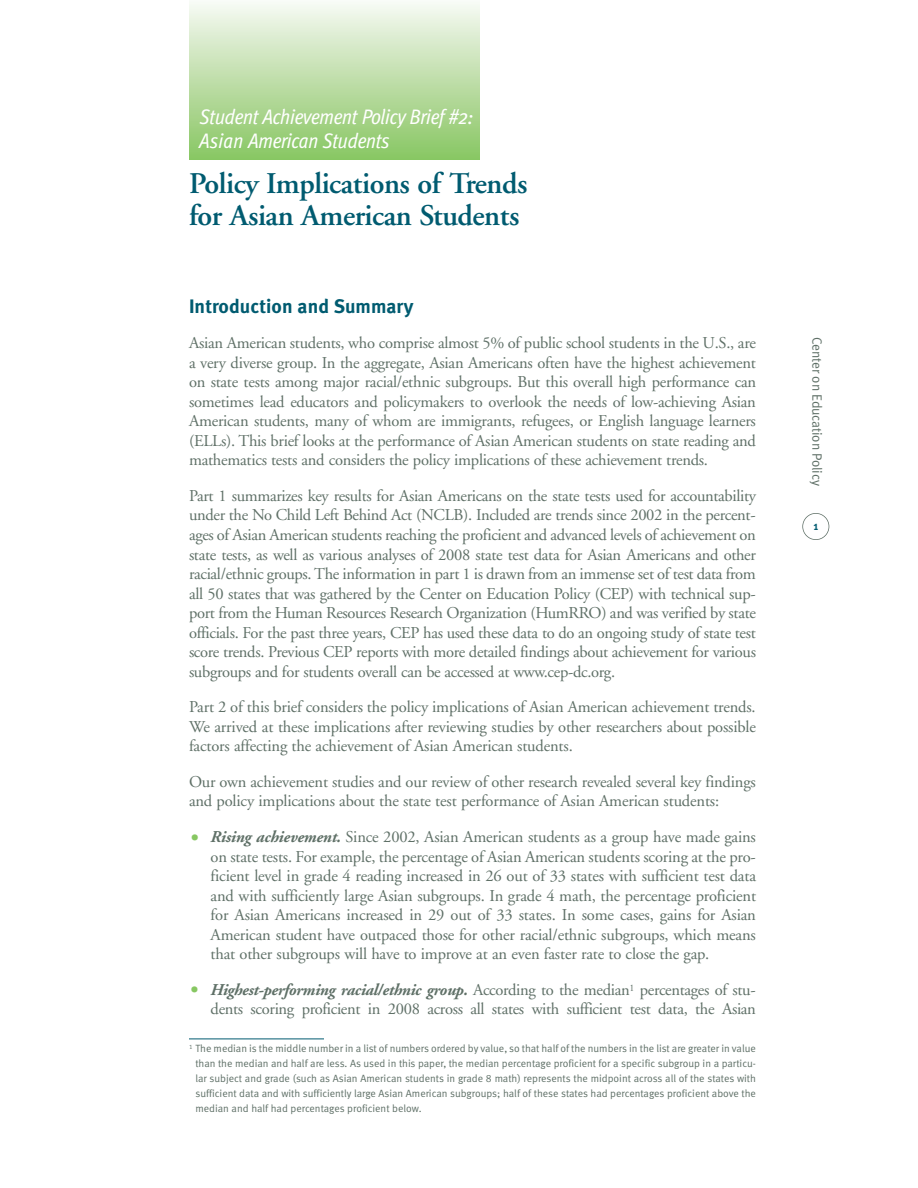
<style>
.page{position:relative;width:918px;height:1188px;background:#fff}
.page>*{position:absolute;margin:0;border:0;box-sizing:border-box;transform-origin:0 0}
.t1{font:600 30px/31.5px "Adobe Garamond";letter-spacing:-.015em;color:#005b70}
.t2{font:italic 21px/24px "Meta Cond";letter-spacing:-.015em;color:#fff}
.t3{font:700 19.5px "Meta";letter-spacing:.005em;color:#005b70}
.t4{font:16.5px/19.5px "Adobe Garamond";letter-spacing:-.01em;color:#5f7067;text-align:justify}
.t5{font:13.5px "Meta Normal CE";letter-spacing:-.01em;color:#5f7067}
.t6{font:700 12px "Meta Cond";color:#005b70}
.t7{font:10.5px/15px "Meta Normal CELF";color:#5f7067;text-align:justify}
.s1{font-weight:700;font-style:italic}
</style>
<div class="page">
<img style="left:189px;top:4px;width:291px;height:156px">
<div style="left:802px;top:513px;width:27px;height:27px;border:2px solid #5f7067;border-radius:50%"></div>
<hr style="left:189px;top:1039px;width:135px;height:1px;background:#005b70">
<p class="t2" style="left:199px;top:107px;width:275px">Student Achievement Policy Brief #2:<br>Asian American Students</p>
<h1 class="t1" style="left:189px;top:170px;width:340px">Policy Implications of Trends for Asian American Students</h1>
<p class="t3" style="left:189px;top:299px;width:226px">Introduction and Summary</p>
<p class="t4" style="left:189px;top:335px;width:569px">Asian American students, who comprise almost 5% of public school students in the U.S., are a very diverse group. In the aggregate, Asian Americans often have the highest achievement on state tests among major racial/ethnic subgroups. But this overall high performance can sometimes lead educators and policymakers to overlook the needs of low-achieving Asian American students, many of whom are immigrants, refugees, or English language learners (ELLs). This brief looks at the performance of Asian American students on state reading and mathematics tests and considers the policy implications of these achievement trends.</p>
<p class="t4" style="left:189px;top:487px;width:569px">Part 1 summarizes key results for Asian Americans on the state tests used for accountability under the No Child Left Behind Act (NCLB). Included are trends since 2002 in the percent&shy;ages of Asian American students reaching the proficient and advanced levels of achievement on state tests, as well as various analyses of 2008 state test data for Asian Americans and other racial/ethnic groups. The information in part 1 is drawn from an immense set of test data from all 50 states that was gathered by the Center on Education Policy (CEP) with technical sup&shy;port from the Human Resources Research Organization (HumRRO) and was verified by state officials. For the past three years, CEP has used these data to do an ongoing study of state test score trends. Previous CEP reports with more detailed findings about achievement for various subgroups and for students overall can be accessed at www.cep-dc.org.</p>
<p class="t4" style="left:189px;top:699px;width:568px">Part 2 of this brief considers the policy implications of Asian American achievement trends.<br>We arrived at these implications after reviewing studies by other researchers about possible factors affecting the achievement of Asian American students.</p>
<p class="t4" style="left:189px;top:773px;width:568px">Our own achievement studies and our review of other research revealed several key findings and policy implications about the state test performance of Asian American students:</p>
<p class="t4" style="left:211px;top:829px;width:547px"><span class="s1">Rising achievement.</span> Since 2002, Asian American students as a group have made gains on state tests. For example, the percentage of Asian American students scoring at the pro&shy;ficient level in grade 4 reading increased in 26 out of 33 states with sufficient test data and with sufficiently large Asian subgroups. In grade 4 math, the percentage proficient for Asian Americans increased in 29 out of 33 states. In some cases, gains for Asian American student have outpaced those for other racial/ethnic subgroups, which means that other subgroups will have to improve at an even faster rate to close the gap.</p>
<p class="t4" style="left:211px;top:981px;width:547px"><span class="s1">Highest-performing racial/ethnic group.</span> According to the median<sup>1</sup> percentages of stu&shy;dents scoring proficient in 2008 across all states with sufficient test data, the Asian</p>
<p class="t7" style="left:195px;top:1041px;width:562px;text-indent:-6px"><sup>1</sup> The median is the middle number in a list of numbers ordered by value, so that half of the numbers in the list are greater in value than the median and half are less. As used in this paper, the median percentage proficient for a specific subgroup in a particu&shy;lar subject and grade (such as Asian American students in grade 8 math) represents the midpoint across all of the states with sufficient data and with sufficiently large Asian American subgroups; half of these states had percentages proficient above the median and half had percentages proficient below.</p>
<p class="t5" style="left:825px;top:337px;width:150px;rotate:90deg">Center on Education Policy</p>
<p class="t6" style="left:813px;top:521px;width:7px">1</p>
</div>
